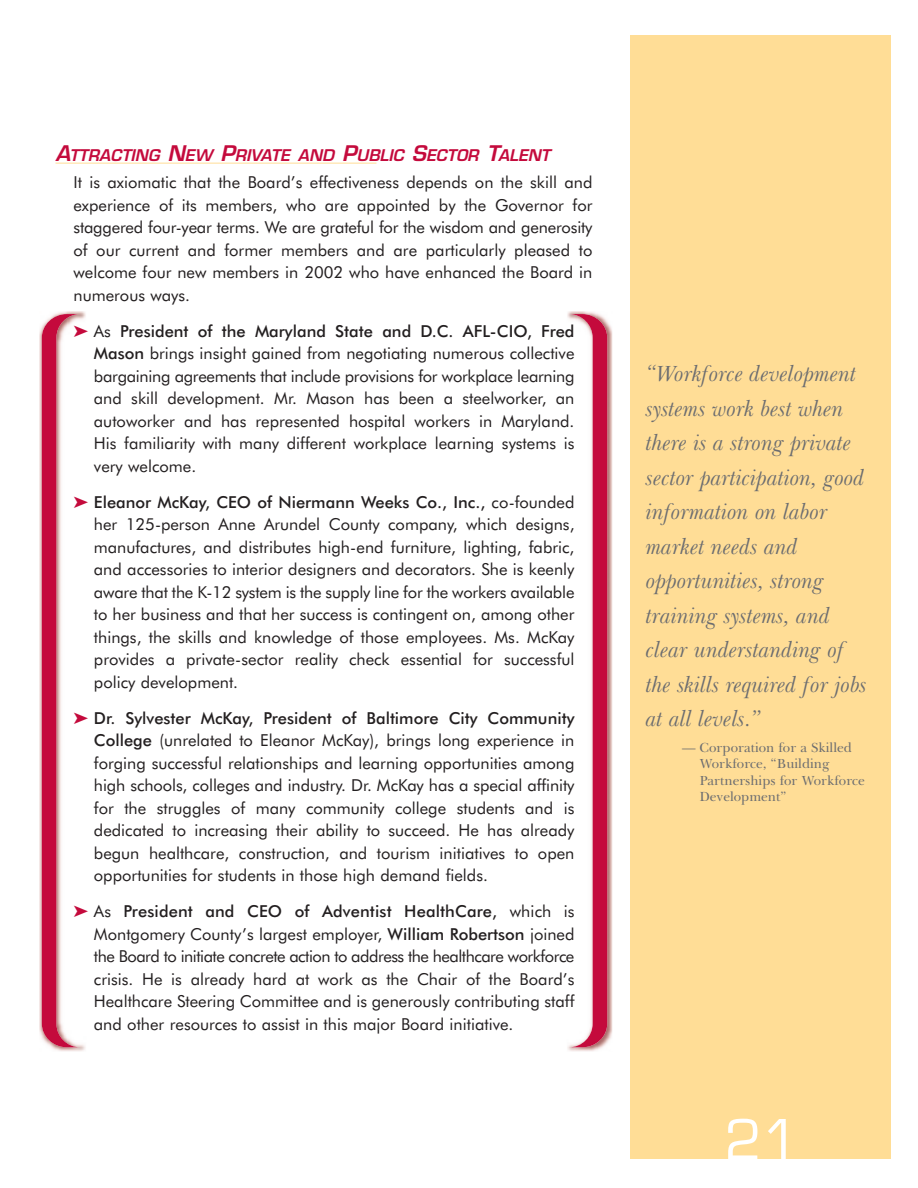
<style>
.page{position:relative;width:918px;height:1188px;background:#fff}
.page>*{position:absolute;margin:0;border:0;box-sizing:border-box;transform-origin:0 0}
.t1{font:54px "Eurostile";color:#fff}
.t2{font:italic 22.5px/34.5px "Baskerville BT";color:#6c6d70}
.t3{font:16.5px/22.5px "Futura BT";color:#231f20;text-align:justify}
.t4{font:italic 600 15.75px "Eurostile";color:#c40a3c}
.t5{font:13.5px/16.5px "Baskerville BT";color:#6c6d70}
.s1{font-size:21px}
.s2{color:#c40a3c}
.s3{font-weight:500}
</style>
<div class="page">
<img style="left:39px;top:311px;width:47px;height:740px">
<svg style="left:42px;top:314px;width:38px;height:733px"></svg>
<img style="left:567px;top:311px;width:45px;height:740px">
<svg style="left:569px;top:314px;width:38px;height:733px"></svg>
<hr style="left:56px;top:163px;width:320px;height:1px;background:#ffdd96">
<div style="left:631px;top:35px;width:260px;height:1123px;background:#ffdd96"></div>
<p class="t4" style="left:56px;top:149px;width:496px"><span class="s1">A</span>TTRACTING <span class="s1">N</span>EW <span class="s1">P</span>RIVATE AND <span class="s1">P</span>UBLIC <span class="s1">S</span>ECTOR <span class="s1">T</span>ALENT</p>
<p class="t3" style="left:74px;top:173px;width:521px">It is axiomatic that the Board’s effectiveness depends on the skill and experience of its members, who are appointed by the Governor for staggered four-year terms. We are grateful for the wisdom and generosity of our current and former members and are particularly pleased to welcome four new members in 2002 who have enhanced the Board in numerous ways.</p>
<p class="t3" style="left:94px;top:321px;width:482px;text-indent:-20px"><span class="s2">➤</span> As <span class="s3">President of the Maryland State and D.C. AFL-CIO, Fred Mason</span> brings insight gained from negotiating numerous collective bargaining agreements that include provisions for workplace learning and skill development. Mr. Mason has been a steelworker, an autoworker and has represented hospital workers in Maryland.<br>His familiarity with many different workplace learning systems is very welcome.</p>
<p class="t3" style="left:94px;top:492px;width:482px;text-indent:-20px"><span class="s2">➤</span> <span class="s3">Eleanor McKay, CEO of Niermann Weeks Co., Inc.,</span> co-founded her 125-person Anne Arundel County company, which designs, manufactures, and distributes high-end furniture, lighting, fabric, and accessories to interior designers and decorators. She is keenly aware that the K-12 system is the supply line for the workers available to her business and that her success is contingent on, among other things, the skills and knowledge of those employees. Ms. McKay provides a private-sector reality check essential for successful policy development.</p>
<p class="t3" style="left:94px;top:708px;width:482px;text-indent:-20px"><span class="s2">➤</span> <span class="s3">Dr. Sylvester McKay, President of Baltimore City Community College</span> (unrelated to Eleanor McKay), brings long experience in forging successful relationships and learning opportunities among high schools, colleges and industry. Dr. McKay has a special affinity for the struggles of many community college students and is dedicated to increasing their ability to succeed. He has already begun healthcare, construction, and tourism initiatives to open opportunities for students in those high demand fields.</p>
<p class="t3" style="left:94px;top:901px;width:482px;text-indent:-20px"><span class="s2">➤</span> As <span class="s3">President and CEO of Adventist HealthCare,</span> which is Montgomery County’s largest employer, <span class="s3">William Robertson</span> joined the Board to initiate concrete action to address the healthcare workforce crisis. He is already hard at work as the Chair of the Board’s Healthcare Steering Committee and is generously contributing staff and other resources to assist in this major Board initiative.</p>
<p class="t2" style="left:646px;top:359px;width:223px">“Workforce development systems work best when there is a strong private sector participation, good information on labor market needs and opportunities, strong training systems, and clear understanding of the skills required for jobs at all levels.”</p>
<p class="t5" style="left:700px;top:740px;width:167px;text-indent:-17px">— Corporation for a Skilled<br>Workforce, “Building<br>Partnerships for Workforce<br>Development”</p>
<h1 class="t1" style="left:724px;top:1119px;width:76px">21</h1>
</div>
